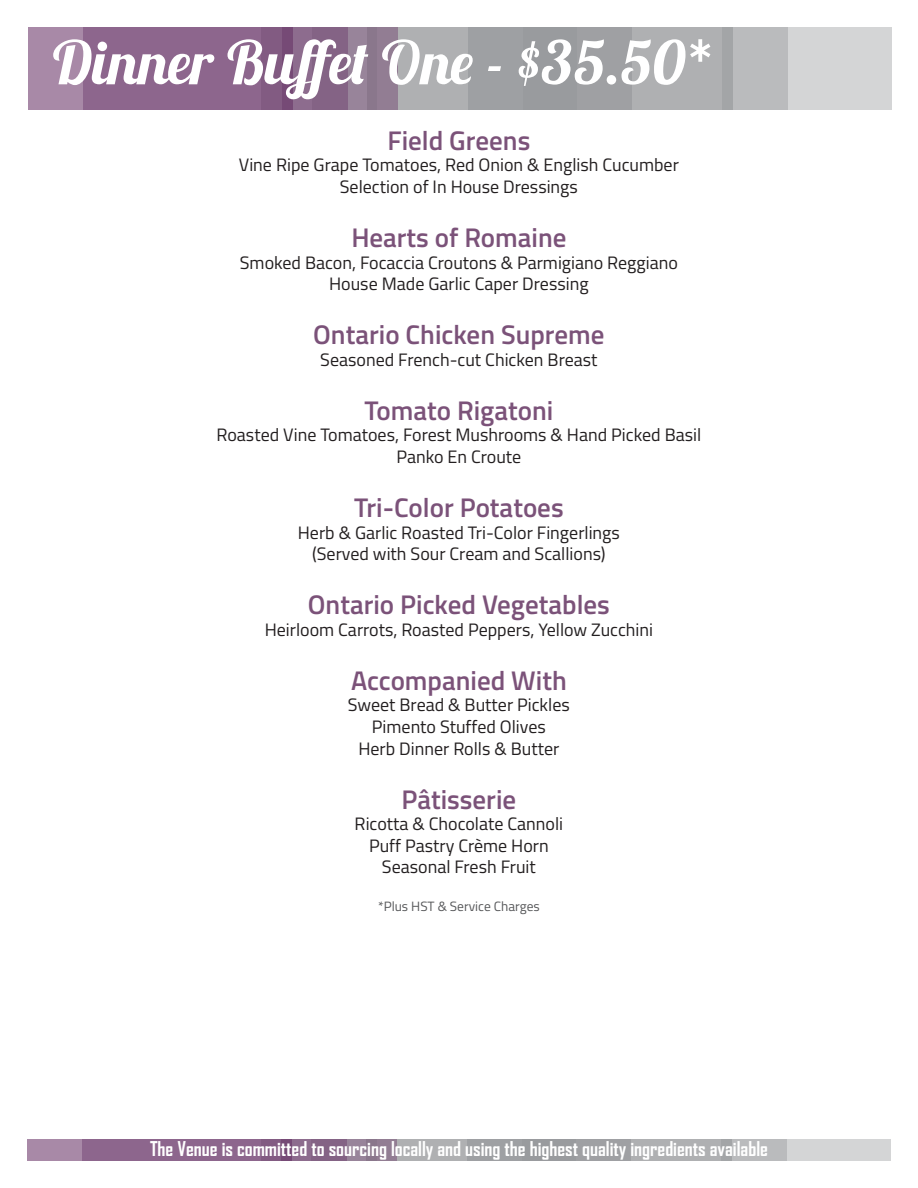
<style>
.page{position:relative;width:918px;height:1188px;background:#fff}
.page>*{position:absolute;margin:0;border:0;box-sizing:border-box;transform-origin:0 0}
.Top_Bar_Header_Text{font:60px "Lobster 1.3";color:#fff}
.Menu_Name{font:600 27px "Titillium";color:#7b5279}
.t1{font:700 19.5px "Agency FB";color:#fff}
.Menu_Description{font:18px "Titillium";color:#231f20}
.hst{font:13.5px "Titillium";color:#57585a}
</style>
<div class="page">
<div style="left:722px;top:1139px;width:169px;height:22px;background:#d4d5d6"></div>
<div style="left:523px;top:1139px;width:264px;height:22px;background:#babbbd"></div>
<div style="left:467px;top:1139px;width:265px;height:22px;background:#afb0b2"></div>
<div style="left:366px;top:1139px;width:265px;height:22px;background:linear-gradient(to bottom,#a2a4a6,#a2a4a6)"></div>
<div style="left:282px;top:1139px;width:115px;height:22px;background:#927d93"></div>
<div style="left:83px;top:1139px;width:264px;height:22px;background:#846385"></div>
<svg style="left:27px;top:1139px;width:265px;height:22px;fill:#8d668d"></svg>
<div style="left:723px;top:28px;width:169px;height:82px;background:#d4d5d6"></div>
<div style="left:524px;top:28px;width:264px;height:82px;background:#babbbd"></div>
<div style="left:468px;top:28px;width:265px;height:82px;background:#afb0b2"></div>
<div style="left:367px;top:28px;width:265px;height:82px;background:linear-gradient(to bottom,#a2a4a6,#a2a4a6)"></div>
<div style="left:283px;top:28px;width:115px;height:82px;background:#927d93"></div>
<div style="left:84px;top:28px;width:264px;height:82px;background:#846385"></div>
<svg style="left:28px;top:28px;width:265px;height:82px;fill:#8d668d"></svg>
<p class="Top_Bar_Header_Text" style="left:53px;top:24px;width:665px">Dinner Buffet One - $35.50*</p>
<p class="Menu_Name" style="left:387px;top:120px;width:144px">Field Greens</p>
<p class="Menu_Description" style="left:239px;top:152px;width:442px">Vine Ripe Grape Tomatoes, Red Onion &amp; English Cucumber</p>
<p class="Menu_Description" style="left:340px;top:174px;width:240px">Selection of In House Dressings</p>
<p class="Menu_Name" style="left:351px;top:217px;width:217px">Hearts of Romaine</p>
<p class="Menu_Description" style="left:240px;top:249px;width:440px">Smoked Bacon, Focaccia Croutons &amp; Parmigiano Reggiano</p>
<p class="Menu_Description" style="left:329px;top:271px;width:261px">House Made Garlic Caper Dressing</p>
<p class="Menu_Name" style="left:313px;top:315px;width:293px">Ontario Chicken Supreme</p>
<p class="Menu_Description" style="left:320px;top:346px;width:279px">Seasoned French-cut Chicken Breast</p>
<p class="Menu_Name" style="left:364px;top:390px;width:190px">Tomato Rigatoni</p>
<p class="Menu_Description" style="left:217px;top:422px;width:486px">Roasted Vine Tomatoes, Forest Mushrooms &amp; Hand Picked Basil</p>
<p class="Menu_Description" style="left:396px;top:444px;width:126px">Panko En Croute</p>
<p class="Menu_Name" style="left:354px;top:487px;width:211px">Tri-Color Potatoes</p>
<p class="Menu_Description" style="left:298px;top:519px;width:324px">Herb &amp; Garlic Roasted Tri-Color Fingerlings</p>
<p class="Menu_Description" style="left:312px;top:541px;width:295px">(Served with Sour Cream and Scallions)</p>
<p class="Menu_Name" style="left:308px;top:585px;width:303px">Ontario Picked Vegetables</p>
<p class="Menu_Description" style="left:265px;top:616px;width:390px">Heirloom Carrots, Roasted Peppers, Yellow Zucchini</p>
<p class="Menu_Name" style="left:351px;top:660px;width:217px">Accompanied With</p>
<p class="Menu_Description" style="left:348px;top:692px;width:223px">Sweet Bread &amp; Butter Pickles</p>
<p class="Menu_Description" style="left:372px;top:714px;width:175px">Pimento Stuffed Olives</p>
<p class="Menu_Description" style="left:358px;top:735px;width:202px">Herb Dinner Rolls &amp; Butter</p>
<p class="Menu_Name" style="left:402px;top:779px;width:116px">Pâtisserie</p>
<p class="Menu_Description" style="left:355px;top:811px;width:210px">Ricotta &amp; Chocolate Cannoli</p>
<p class="Menu_Description" style="left:369px;top:832px;width:181px">Puff Pastry Crème Horn</p>
<p class="Menu_Description" style="left:382px;top:854px;width:155px">Seasonal Fresh Fruit</p>
<p class="hst" style="left:378px;top:897px;width:163px">*Plus HST &amp; Service Charges</p>
<p class="t1" style="left:150px;top:1136px;width:619px">The Venue is committed to sourcing locally and using the highest quality ingredients available</p>
</div>
